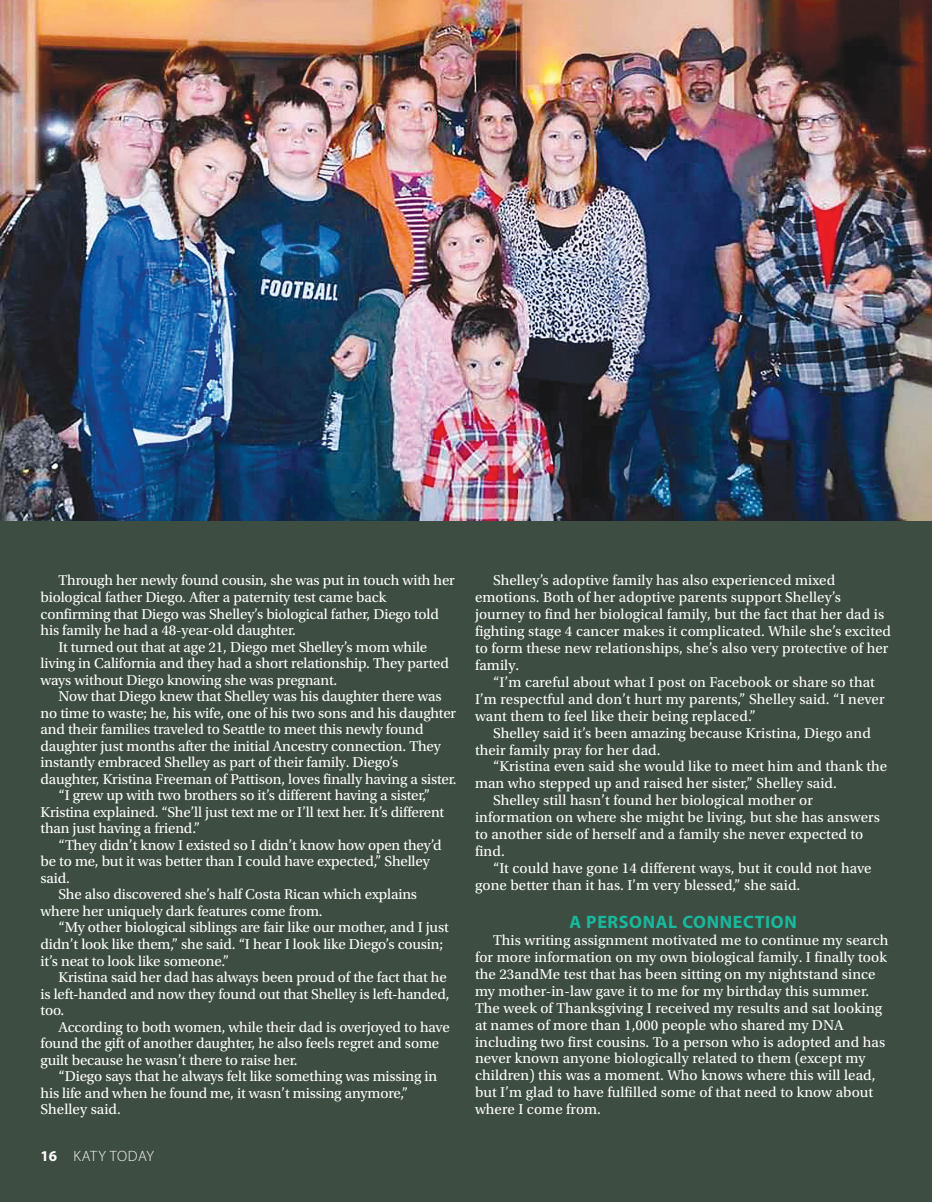
<style>
.page{position:relative;width:932px;height:1202px;background:#3e4d42}
.page>*{position:absolute;margin:0;border:0;box-sizing:border-box;transform-origin:0 0}
.Body_Copy{font:700 18px "Myriad Pro";letter-spacing:.035em;color:#17ba9e}
.Body_Copy-2{font:15px/16.5px "Utopia Std";letter-spacing:-.01em;color:#fff}
.t1{font:300 15px "Myriad Pro";letter-spacing:.035em;color:#fff}
.s1{font-weight:700}
</style>
<div class="page">
<img style="left:0;top:0;width:932px;height:520px">
<p class="Body_Copy-2" style="left:40px;top:572px;width:416px;text-indent:18px">Through her newly found cousin, she was put in touch with her biological father Diego. After a paternity test came back confirming that Diego was Shelley’s biological father, Diego told his family he had a 48-year-old daughter.</p>
<p class="Body_Copy-2" style="left:40px;top:638px;width:410px;text-indent:18px">It turned out that at age 21, Diego met Shelley’s mom while living in California and they had a short relationship. They parted ways without Diego knowing she was pregnant.</p>
<p class="Body_Copy-2" style="left:40px;top:688px;width:417px;text-indent:18px">Now that Diego knew that Shelley was his daughter there was no time to waste; he, his wife, one of his two sons and his daughter and their families traveled to Seattle to meet this newly found daughter just months after the initial Ancestry connection. They instantly embraced Shelley as part of their family. Diego’s daughter, Kristina Freeman of Pattison, loves finally having a sister.</p>
<p class="Body_Copy-2" style="left:40px;top:787px;width:405px;text-indent:18px">“I grew up with two brothers so it’s different having a sister,”<br>Kristina explained. “She’ll just text me or I’ll text her. It’s different than just having a friend.”</p>
<p class="Body_Copy-2" style="left:40px;top:837px;width:403px;text-indent:18px">“They didn’t know I existed so I didn’t know how open they’d be to me, but it was better than I could have expected,” Shelley said.</p>
<p class="Body_Copy-2" style="left:40px;top:886px;width:378px;text-indent:18px">She also discovered she’s half Costa Rican which explains where her uniquely dark features come from.</p>
<p class="Body_Copy-2" style="left:40px;top:919px;width:409px;text-indent:18px">“My other biological siblings are fair like our mother, and I just didn’t look like them,” she said. “I hear I look like Diego’s cousin; it’s neat to look like someone.”</p>
<p class="Body_Copy-2" style="left:40px;top:969px;width:410px;text-indent:18px">Kristina said her dad has always been proud of the fact that he is left-handed and now they found out that Shelley is left-handed, too.</p>
<p class="Body_Copy-2" style="left:40px;top:1018px;width:411px;text-indent:18px">According to both women, while their dad is overjoyed to have found the gift of another daughter, he also feels regret and some guilt because he wasn’t there to raise her.</p>
<p class="Body_Copy-2" style="left:40px;top:1068px;width:398px;text-indent:18px">“Diego says that he always felt like something was missing in his life and when he found me, it wasn’t missing anymore,”<br>Shelley said.</p>
<p class="t1" style="left:40px;top:1148px;width:115px"><span class="s1">16</span> KATY TODAY</p>
<p class="Body_Copy-2" style="left:475px;top:572px;width:417px;line-height:17px;text-indent:18px">Shelley’s adoptive family has also experienced mixed emotions. Both of her adoptive parents support Shelley’s journey to find her biological family, but the fact that her dad is fighting stage 4 cancer makes it complicated. While she’s excited to form these new relationships, she’s also very protective of her family.</p>
<p class="Body_Copy-2" style="left:475px;top:674px;width:411px;line-height:17px;text-indent:18px">“I’m careful about what I post on Facebook or share so that<br>I’m respectful and don’t hurt my parents,” Shelley said. “I never want them to feel like their being replaced.”</p>
<p class="Body_Copy-2" style="left:475px;top:724px;width:397px;line-height:17px;text-indent:18px">Shelley said it’s been amazing because Kristina, Diego and their family pray for her dad.</p>
<p class="Body_Copy-2" style="left:475px;top:758px;width:413px;line-height:17px;text-indent:18px">“Kristina even said she would like to meet him and thank the man who stepped up and raised her sister,” Shelley said.</p>
<p class="Body_Copy-2" style="left:475px;top:792px;width:406px;line-height:17px;text-indent:18px">Shelley still hasn’t found her biological mother or information on where she might be living, but she has answers to another side of herself and a family she never expected to find.</p>
<p class="Body_Copy-2" style="left:475px;top:860px;width:398px;line-height:17px;text-indent:18px">“It could have gone 14 different ways, but it could not have gone better than it has. I’m very blessed,” she said.</p>
<p class="Body_Copy" style="left:569px;top:910px;width:229px">A PERSONAL CONNECTION</p>
<p class="Body_Copy-2" style="left:475px;top:932px;width:415px;line-height:17px;text-indent:18px">This writing assignment motivated me to continue my search for more information on my own biological family. I finally took the 23andMe test that has been sitting on my nightstand since my mother-in-law gave it to me for my birthday this summer.<br>The week of Thanksgiving I received my results and sat looking at names of more than 1,000 people who shared my DNA including two first cousins. To a person who is adopted and has never known anyone biologically related to them (except my children) this was a moment. Who knows where this will lead, but I’m glad to have fulfilled some of that need to know about where I come from.</p>
</div>
